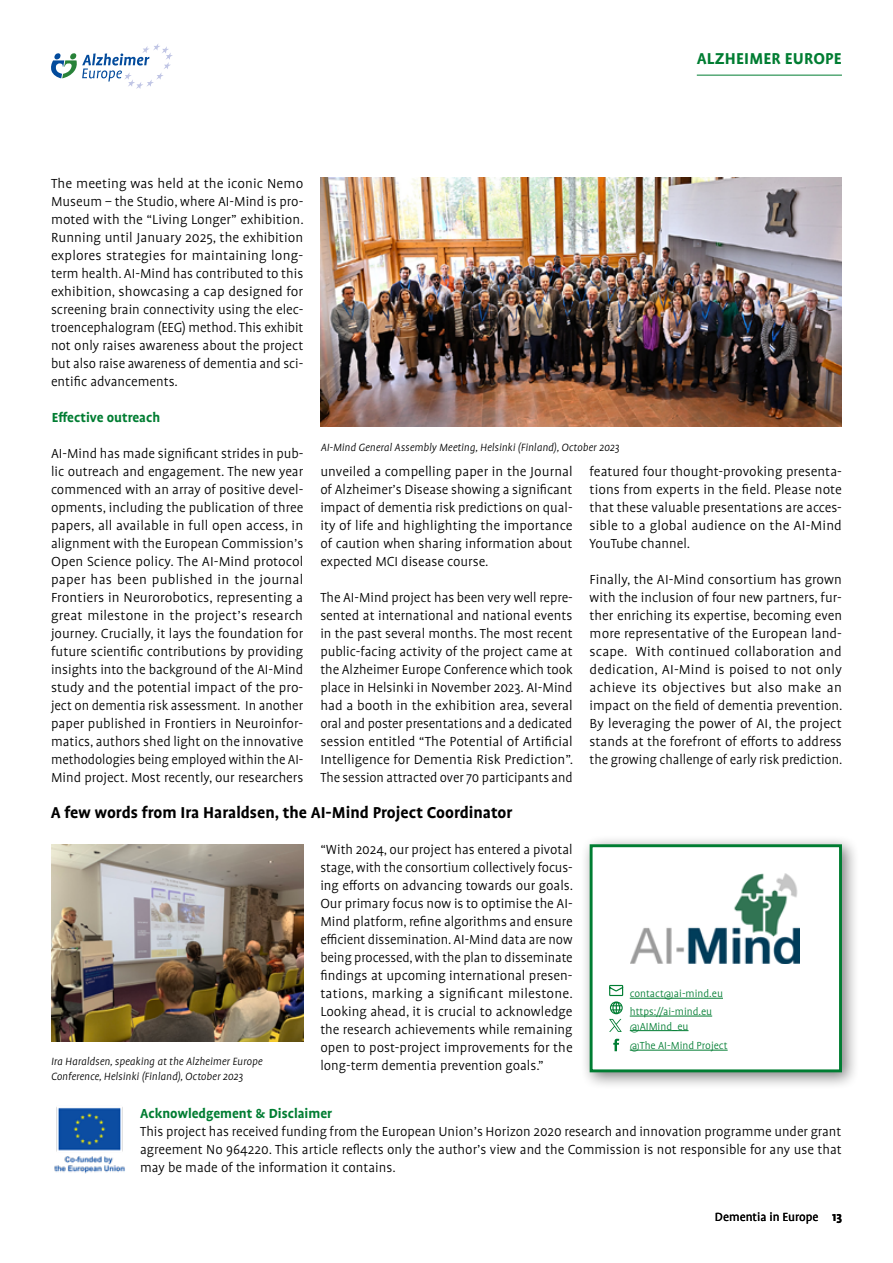
<style>
.page{position:relative;width:893px;height:1263px;background:#fff}
.page>*{position:absolute;margin:0;border:0;box-sizing:border-box;transform-origin:0 0}
.t1{font:700 18px "Profile Pro";color:#000}
.t2{font:700 18px "Profile Pro";letter-spacing:.01em;color:#007d32}
.t3{font:300 15px/18px "Profile Pro";color:#000;text-align:justify}
.t4{font:700 15px "Profile Pro";color:#007d32}
.t5{font:13.5px "Profile Pro";color:#000}
.t6{font:italic 300 12px/15px "Profile Pro";color:#000}
.t7{font:300 11.7px/17.9px "Profile Pro";color:#007d32}
.s1{font-weight:700}
</style>
<div class="page">
<hr style="left:697px;top:75px;width:145px;height:1px;background:#007d32">
<svg style="left:51px;top:44px;width:122px;height:45px"></svg>
<img style="left:321px;top:178px;width:521px;height:249px">
<img style="left:51px;top:845px;width:252px;height:197px">
<div style="left:580px;top:834px;width:279px;height:256px;background:#000;opacity:.5"></div>
<div style="left:591px;top:846px;width:249px;height:225px;background:#fff"></div>
<hr style="left:630px;top:998px;width:93px;height:1px;background:#007d32">
<hr style="left:630px;top:1016px;width:82px;height:1px;background:#007d32">
<hr style="left:630px;top:1030px;width:58px;height:1px;background:#007d32">
<hr style="left:630px;top:1050px;width:98px;height:1px;background:#007d32">
<img style="left:631px;top:873px;width:169px;height:90px">
<svg style="left:609px;top:985px;width:14px;height:47px"></svg>
<svg style="left:613px;top:1039px;width:6px;height:12px"></svg>
<div style="left:590px;top:844px;width:252px;height:228px;border:3px solid #007d32"></div>
<img style="left:54px;top:1107px;width:71px;height:67px">
<p class="t2" style="left:697px;top:48px;width:147px">ALZHEIMER EUROPE</p>
<p class="t3" style="left:51px;top:175px;width:254px">The meeting was held at the iconic Nemo Museum – the Studio, where AI-Mind is pro&shy;moted with the “Living Longer” exhibition.<br>Running until January 2025, the exhibition explores strategies for maintaining long&shy;term health. AI-Mind has contributed to this exhibition, showcasing a cap designed for screening brain connectivity using the elec&shy;troencephalogram (EEG) method. This exhibit not only raises awareness about the project but also raise awareness of dementia and sci&shy;entific advancements.</p>
<p class="t4" style="left:52px;top:409px;width:110px">Effective outreach</p>
<p class="t3" style="left:51px;top:445px;width:254px">AI-Mind has made significant strides in pub&shy;lic outreach and engagement. The new year commenced with an array of positive devel&shy;opments, including the publication of three papers, all available in full open access, in alignment with the European Commission’s Open Science policy. The AI-Mind protocol paper has been published in the journal Frontiers in Neurorobotics, representing a great milestone in the project’s research journey. Crucially, it lays the foundation for future scientific contributions by providing insights into the background of the AI-Mind study and the potential impact of the pro&shy;ject on dementia risk assessment. In another paper published in Frontiers in Neuroinfor&shy;matics, authors shed light on the innovative methodologies being employed within the AI-Mind project. Most recently, our researchers</p>
<p class="t6" style="left:321px;top:441px;width:300px">AI-Mind General Assembly Meeting, Helsinki (Finland), October 2023</p>
<p class="t3" style="left:320px;top:463px;width:254px">unveiled a compelling paper in the Journal of Alzheimer’s Disease showing a significant impact of dementia risk predictions on qual&shy;ity of life and highlighting the importance of caution when sharing information about expected MCI disease course.</p>
<p class="t3" style="left:320px;top:589px;width:254px">The AI-Mind project has been very well repre&shy;sented at international and national events in the past several months. The most recent public-facing activity of the project came at the Alzheimer Europe Conference which took place in Helsinki in November 2023. AI-Mind had a booth in the exhibition area, several oral and poster presentations and a dedicated session entitled “The Potential of Artificial Intelligence for Dementia Risk Prediction”.<br>The session attracted over 70 participants and</p>
<p class="t3" style="left:590px;top:463px;width:254px">featured four thought-provoking presenta&shy;tions from experts in the field. Please note that these valuable presentations are acces&shy;sible to a global audience on the AI-Mind YouTube channel.</p>
<p class="t3" style="left:590px;top:571px;width:254px">Finally, the AI-Mind consortium has grown with the inclusion of four new partners, fur&shy;ther enriching its expertise, becoming even more representative of the European land&shy;scape. With continued collaboration and dedication, AI-Mind is poised to not only achieve its objectives but also make an impact on the field of dementia prevention.<br>By leveraging the power of AI, the project stands at the forefront of efforts to address the growing challenge of early risk prediction.</p>
<p class="t1" style="left:51px;top:802px;width:463px">A few words from Ira Haraldsen, the AI-Mind Project Coordinator</p>
<p class="t3" style="left:320px;top:841px;width:254px">“With 2024, our project has entered a pivotal stage, with the consortium collectively focus&shy;ing efforts on advancing towards our goals.<br>Our primary focus now is to optimise the AI-Mind platform, refine algorithms and ensure efficient dissemination. AI-Mind data are now being processed, with the plan to disseminate findings at upcoming international presen&shy;tations, marking a significant milestone.<br>Looking ahead, it is crucial to acknowledge the research achievements while remaining open to post-project improvements for the long-term dementia prevention goals.”</p>
<p class="t6" style="left:51px;top:1055px;width:213px">Ira Haraldsen, speaking at the Alzheimer Europe<br>Conference, Helsinki (Finland), October 2023</p>
<p class="t7" style="left:630px;top:985px;width:95px">contact@ai-mind.eu https://ai-mind.eu</p>
<p class="t7" style="left:630px;top:1017px;width:99px;line-height:19.5px">@AIMind_eu<br>@The AI-Mind Project</p>
<p class="t4" style="left:140px;top:1104px;width:193px">Acknowledgement &amp; Disclaimer</p>
<p class="t3" style="left:140px;top:1123px;width:703px">This project has received funding from the European Union’s Horizon 2020 research and innovation programme under grant agreement No 964220. This article reflects only the author’s view and the Commission is not responsible for any use that may be made of the information it contains.</p>
<p class="t5" style="left:715px;top:1210px;width:129px">Dementia in Europe <span class="s1">13</span></p>
</div>
